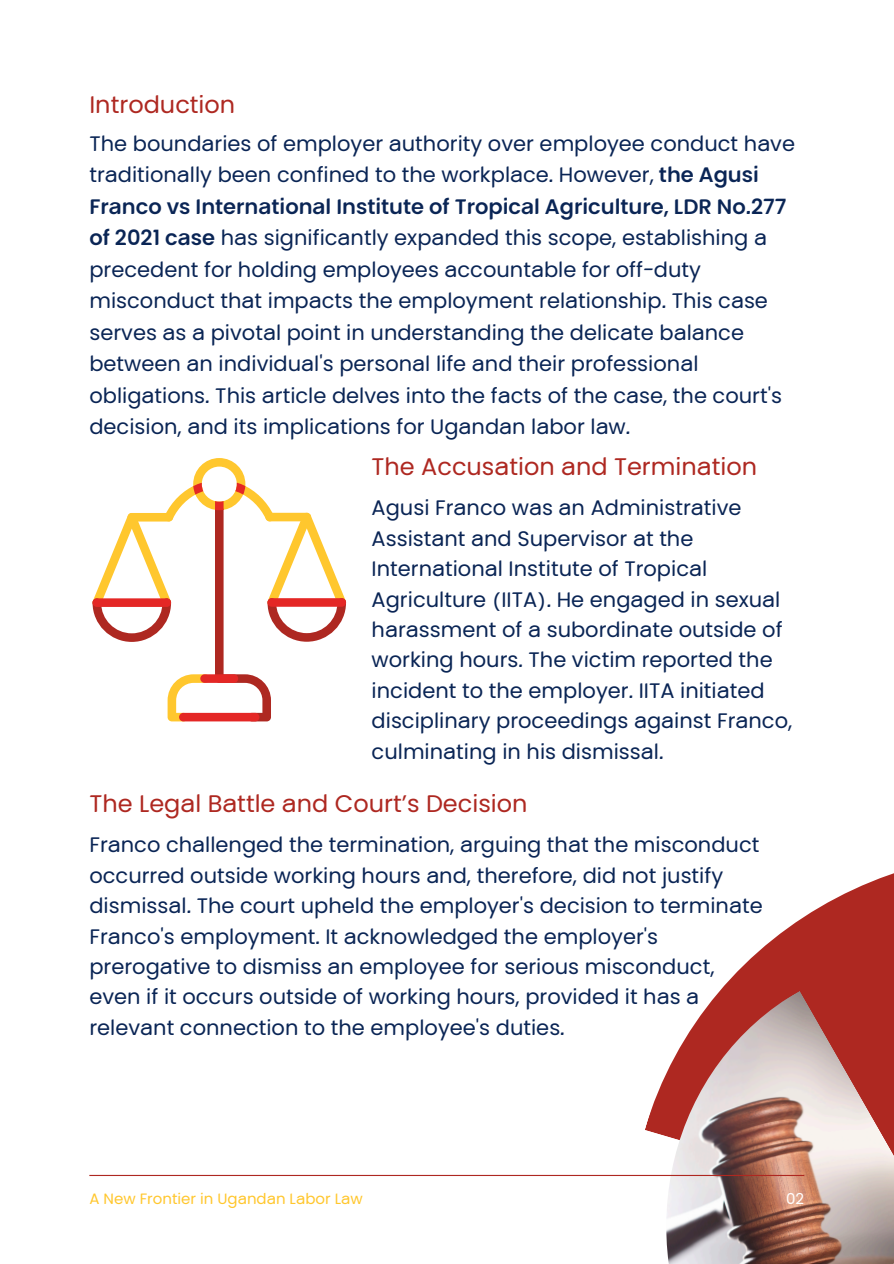
<style>
.page{position:relative;width:894px;height:1264px;background:#fff}
.page>*{position:absolute;margin:0;border:0;box-sizing:border-box;transform-origin:0 0}
.t1{font:24px "PKF Global Sans";color:#ae2821}
.t2{font:21px/30.3px "PKF Global Sans";color:#0a2555}
.t3{font:15px "PKF Global Sans";color:#ffc72e}
.t4{font:15px "PKF Global Sans";color:#fff}
.s1{font-weight:700}
</style>
<div class="page">
<svg style="left:720px;top:873px;width:173px;height:117px;fill:#ae2821"></svg>
<img style="left:627px;top:990px;width:266px;height:273px">
<hr style="left:89px;top:1174px;width:715px;height:1px;background:#ae2821">
<svg style="left:167px;top:674px;width:42px;height:47px"></svg>
<div style="left:215px;top:506px;width:8px;height:172px;background:#ae2821;border-radius:4px"></div>
<svg style="left:215px;top:674px;width:56px;height:47px"></svg>
<div style="left:179px;top:713px;width:80px;height:8px;background:#e42725;border-radius:4px"></div>
<div style="left:200px;top:674px;width:38px;height:9px;background:#e42725;border-radius:4px"></div>
<svg style="left:92px;top:458px;width:254px;height:184px"></svg>
<div style="left:267px;top:598px;width:79px;height:8px;background:#e42725;border-radius:4px"></div>
<h2 class="t1" style="left:89px;top:88px;width:147px">Introduction</h2>
<p class="t2" style="left:89px;top:127px;width:707px;line-height:31.5px">The boundaries of employer authority over employee conduct have traditionally been confined to the workplace. However, <span class="s1">the Agusi Franco vs International Institute of Tropical Agriculture, LDR No.277 of 2021 case</span> has significantly expanded this scope, establishing a precedent for holding employees accountable for off-duty misconduct that impacts the employment relationship. This case serves as a pivotal point in understanding the delicate balance between an individual's personal life and their professional obligations. This article delves into the facts of the case, the court's decision, and its implications for Ugandan labor law.</p>
<p class="t1" style="left:371px;top:449px;width:387px">The Accusation and Termination</p>
<h1 class="t2" style="left:371px;top:493px;width:422px">Agusi Franco was an Administrative Assistant and Supervisor at the International Institute of Tropical Agriculture (IITA). He engaged in sexual harassment of a subordinate outside of working hours. The victim reported the incident to the employer. IITA initiated disciplinary proceedings against Franco, culminating in his dismissal.</h1>
<p class="t1" style="left:89px;top:786px;width:439px">The Legal Battle and Court’s Decision</p>
<h2 class="t2" style="left:89px;top:829px;width:674px">Franco challenged the termination, arguing that the misconduct occurred outside working hours and, therefore, did not justify dismissal. The court upheld the employer's decision to terminate Franco's employment. It acknowledged the employer's prerogative to dismiss an employee for serious misconduct, even if it occurs outside of working hours, provided it has a relevant connection to the employee's duties.</h2>
<h1 class="t3" style="left:89px;top:1187px;width:275px">A New Frontier in Ugandan Labor Law</h1>
<h2 class="t4" style="left:786px;top:1187px;width:20px">02</h2>
</div>
